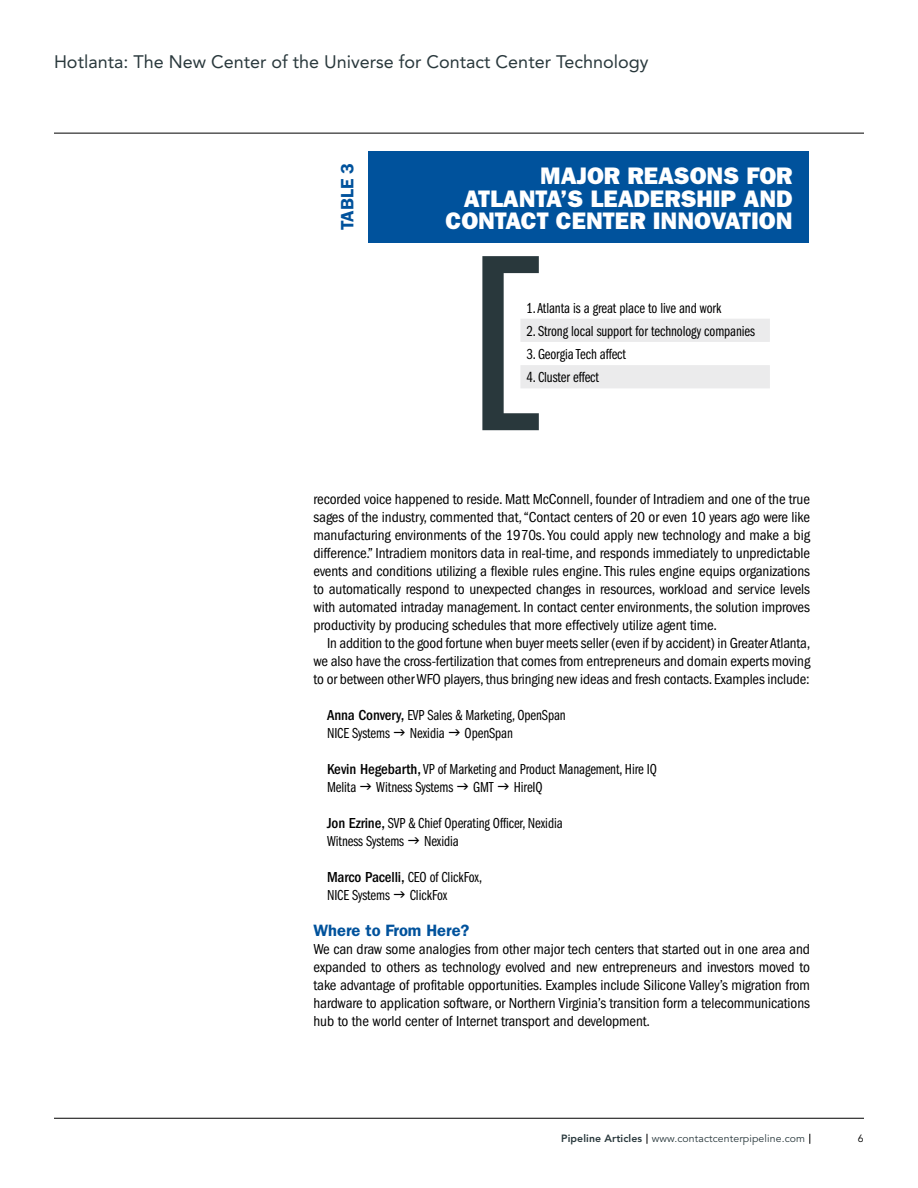
<style>
.page{position:relative;width:918px;height:1188px;background:#fff}
.page>*{position:absolute;margin:0;border:0;box-sizing:border-box;transform-origin:0 0}
.t1{font:800 24px/22.5px "Franklin Gothic";color:#fff;text-align:right}
.t2{font:18px "Avenir";color:#29383c}
.t3{font:600 18px "Franklin Gothic";color:#00529c}
.t4{font:600 16.5px "Franklin Gothic";color:#00529c}
.t5{font:condensed 15px/18px "Franklin Gothic";letter-spacing:-.005em;color:#000;text-align:justify}
.t6{font:15px/18px "Franklin Gothic Book Cmpr";letter-spacing:-.005em;color:#000}
.t7{font:10.5px "Avenir";letter-spacing:.01em;color:#29383c}
.t8{font:10.5px "Avenir";color:#000}
.s1{font-family:"Franklin Gothic";font-weight:500;font-stretch:condensed}
.s2{font-weight:800}
</style>
<div class="page">
<hr style="left:54px;top:1118px;width:810px;height:1px;background:#000">
<hr style="left:54px;top:133px;width:810px;height:1px;background:#000">
<div style="left:368px;top:151px;width:441px;height:92px;background:#00529c"></div>
<svg style="left:482px;top:256px;width:288px;height:174px"></svg>
<p class="t2" style="left:54px;top:51px;width:596px">Hotlanta: The New Center of the Universe for Contact Center Technology</p>
<p class="t3" style="left:337px;top:230px;width:69px;rotate:-90deg">TABLE 3</p>
<h1 class="t1" style="left:464px;top:165px;width:330px">MAJOR REASONS FOR<br>ATLANTA’S LEADERSHIP AND</h1>
<h1 class="t1" style="left:446px;top:210px;width:349px">CONTACT CENTER INNOVATION</h1>
<p class="t6" style="left:526px;top:299px;width:196px">1. Atlanta is a great place to live and work</p>
<p class="t6" style="left:526px;top:322px;width:230px">2. Strong local support for technology companies</p>
<p class="t6" style="left:526px;top:345px;width:101px">3. Georgia Tech affect</p>
<p class="t6" style="left:526px;top:369px;width:74px">4. Cluster effect</p>
<p class="t5" style="left:314px;top:490px;width:498px">recorded voice happened to reside. Matt McConnell, founder of Intradiem and one of the true sages of the industry, commented that, “Contact centers of 20 or even 10 years ago were like manufacturing environments of the 1970s. You could apply new technology and make a big difference.” Intradiem monitors data in real-time, and responds immediately to unpredictable events and conditions utilizing a flexible rules engine. This rules engine equips organizations to automatically respond to unexpected changes in resources, workload and service levels with automated intraday management. In contact center environments, the solution improves productivity by producing schedules that more effectively utilize agent time.</p>
<p class="t5" style="left:314px;top:634px;width:498px;text-indent:14px">In addition to the good fortune when buyer meets seller (even if by accident) in Greater Atlanta, we also have the cross-fertilization that comes from entrepreneurs and domain experts moving to or between other WFO players, thus bringing new ideas and fresh contacts. Examples include:</p>
<p class="t6" style="left:327px;top:706px;width:240px"><span class="s1">Anna Convery,</span> EVP Sales &amp; Marketing, OpenSpan<br>NICE Systems</p>
<p class="t6" style="left:410px;top:724px;width:36px">Nexidia</p>
<p class="t6" style="left:465px;top:724px;width:50px">OpenSpan</p>
<p class="t6" style="left:327px;top:760px;width:332px"><span class="s1">Kevin Hegebarth,</span> VP of Marketing and Product Management, Hire IQ<br>Melita</p>
<p class="t6" style="left:376px;top:778px;width:79px">Witness Systems</p>
<p class="t6" style="left:473px;top:778px;width:22px">GMT</p>
<p class="t6" style="left:514px;top:778px;width:30px">HireIQ</p>
<p class="t6" style="left:327px;top:814px;width:237px"><span class="s1">Jon Ezrine,</span> SVP &amp; Chief Operating Officer, Nexidia<br>Witness Systems</p>
<p class="t6" style="left:424px;top:832px;width:36px">Nexidia</p>
<p class="t6" style="left:327px;top:868px;width:157px"><span class="s1">Marco Pacelli,</span> CEO of ClickFox,<br>NICE Systems</p>
<p class="t6" style="left:410px;top:886px;width:39px">ClickFox</p>
<p class="t4" style="left:313px;top:921px;width:157px">Where to From Here?</p>
<p class="t5" style="left:313px;top:940px;width:498px">We can draw some analogies from other major tech centers that started out in one area and expanded to others as technology evolved and new entrepreneurs and investors moved to take advantage of profitable opportunities. Examples include Silicone Valley’s migration from hardware to application software, or Northern Virginia’s transition form a telecommunications hub to the world center of Internet transport and development.</p>
<p class="t7" style="left:561px;top:1133px;width:246px"><span class="s2">Pipeline Articles</span> www.contactcenterpipeline.com</p>
<p class="t8" style="left:858px;top:1133px;width:7px">6</p>
</div>
